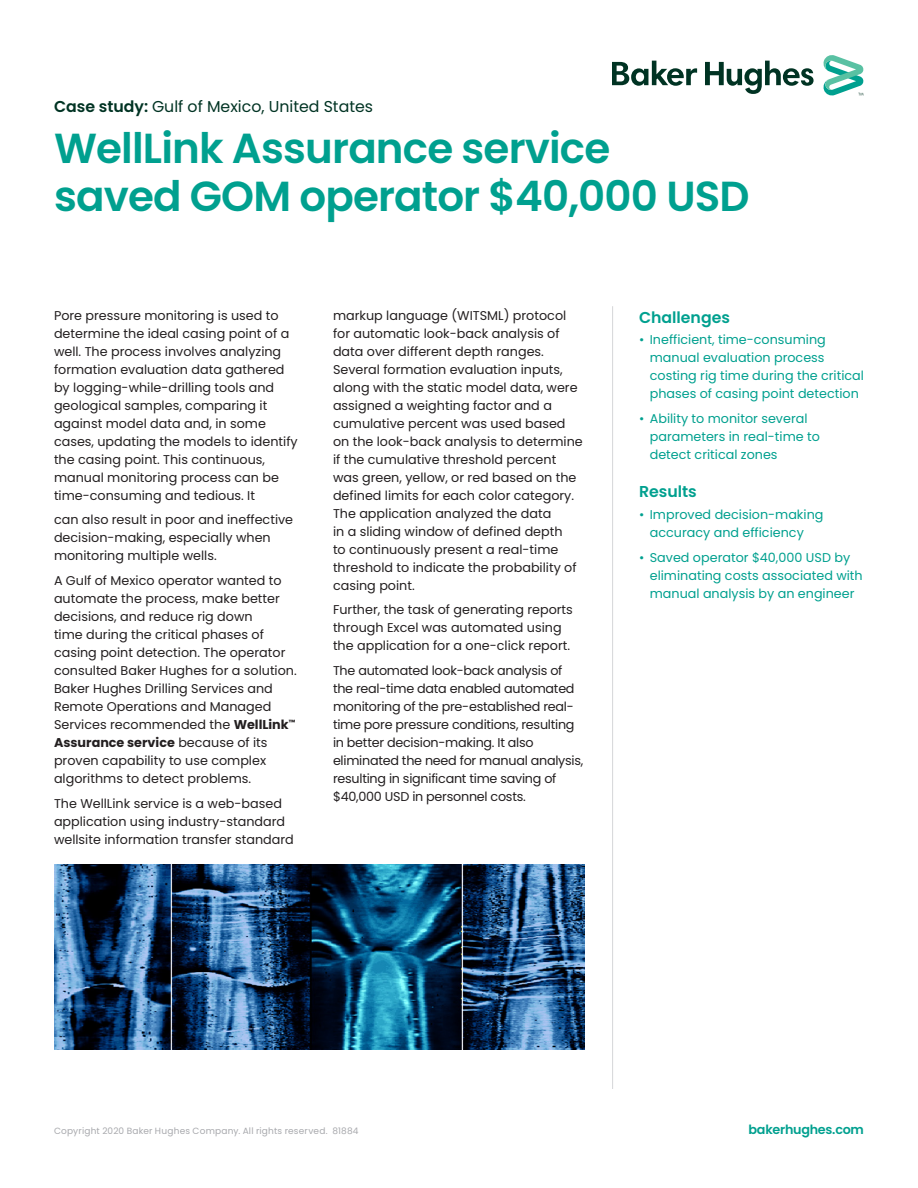
<style>
.page{position:relative;width:918px;height:1188px;background:#fff}
.page>*{position:absolute;margin:0;border:0;box-sizing:border-box;transform-origin:0 0}
._28pt-headline-OFS{font:600 42px/48px "Poppins";letter-spacing:-.02em;color:#00a08f}
.Case_Study-name-OFS{font:15.75px "Poppins";color:#003323}
._10_5pt-Sidebar-head{font:600 15.75px "Poppins";color:#00a08f}
._8_5pt-body_text-OFS{font:12.75px/18px "Poppins";color:#231f20}
.t1{font:12.75px/18px "Poppins";color:#00a08f}
._8_5pt-body_text-OFS-2{font:12.75px/18px "Poppins";letter-spacing:-.02em;color:#231f20}
.t2{font:600 12.75px "Poppins";letter-spacing:-.02em;color:#00a08f}
.t3{font:9px "Poppins";letter-spacing:.02em;color:#a8a9ad}
.s1{font-weight:600}
.s2{font-weight:700}
</style>
<div class="page">
<img style="left:54px;top:864px;width:531px;height:186px">
<hr style="left:612px;top:306px;width:1px;height:783px;background:#d9dadc">
<svg style="left:612px;top:55px;width:252px;height:41px"></svg>
<p class="Case_Study-name-OFS" style="left:54px;top:97px;width:321px"><span class="s1">Case study:</span> Gulf of Mexico, United States</p>
<p class="_28pt-headline-OFS" style="left:54px;top:125px;width:697px">WellLink Assurance service<br>saved GOM operator $40,000 USD</p>
<p class="_8_5pt-body_text-OFS" style="left:54px;top:306px;width:245px">Pore pressure monitoring is used to determine the ideal casing point of a well. The process involves analyzing formation evaluation data gathered by logging-while-drilling tools and geological samples, comparing it against model data and, in some cases, updating the models to identify the casing point. This continuous, manual monitoring process can be time-consuming and tedious. It</p>
<p class="_8_5pt-body_text-OFS" style="left:54px;top:511px;width:241px">can also result in poor and ineffective decision-making, especially when monitoring multiple wells.</p>
<p class="_8_5pt-body_text-OFS" style="left:54px;top:572px;width:244px">A Gulf of Mexico operator wanted to automate the process, make better decisions, and reduce rig down<br>time during the critical phases of casing point detection. The operator consulted Baker Hughes for a solution.<br>Baker Hughes Drilling Services and Remote Operations and Managed Services recommended the <span class="s2">WellLink</span><sup>™ </sup><span class="s2">Assurance service</span> because of its proven capability to use complex algorithms to detect problems.</p>
<p class="_8_5pt-body_text-OFS" style="left:54px;top:794px;width:241px">The WellLink service is a web-based application using industry-standard wellsite information transfer standard</p>
<p class="_8_5pt-body_text-OFS" style="left:333px;top:306px;width:251px">markup language (WITSML) protocol for automatic look-back analysis of data over different depth ranges.<br>Several formation evaluation inputs, along with the static model data, were assigned a weighting factor and a cumulative percent was used based on the look-back analysis to determine if the cumulative threshold percent was green, yellow, or red based on the defined limits for each color category.<br>The application analyzed the data<br>in a sliding window of defined depth<br>to continuously present a real-time threshold to indicate the probability of casing point.</p>
<p class="_8_5pt-body_text-OFS" style="left:333px;top:601px;width:241px">Further, the task of generating reports through Excel was automated using the application for a one-click report.</p>
<p class="_8_5pt-body_text-OFS-2" style="left:333px;top:662px;width:252px">The automated look-back analysis of the real-time data enabled automated monitoring of the pre-established real&shy;time pore pressure conditions, resulting in better decision-making. It also eliminated the need for manual analysis, resulting in significant time saving of $40,000 USD in personnel costs.</p>
<p class="_10_5pt-Sidebar-head" style="left:639px;top:308px;width:93px">Challenges</p>
<p class="t1" style="left:650px;top:331px;width:216px;text-indent:-11px">• Inefficient, time-consuming manual evaluation process costing rig time during the critical phases of casing point detection</p>
<p class="t1" style="left:650px;top:410px;width:172px;text-indent:-11px">• Ability to monitor several parameters in real-time to detect critical zones</p>
<p class="_10_5pt-Sidebar-head" style="left:639px;top:483px;width:59px">Results</p>
<p class="t1" style="left:650px;top:505px;width:175px;text-indent:-11px">• Improved decision-making accuracy and efficiency</p>
<p class="t1" style="left:650px;top:548px;width:214px;text-indent:-11px">• Saved operator $40,000 USD by eliminating costs associated with manual analysis by an engineer</p>
<p class="t3" style="left:54px;top:1126px;width:306px">Copyright 2020 Baker Hughes Company. All rights reserved. 81884</p>
<p class="t2" style="left:749px;top:1122px;width:117px">bakerhughes.com</p>
</div>
